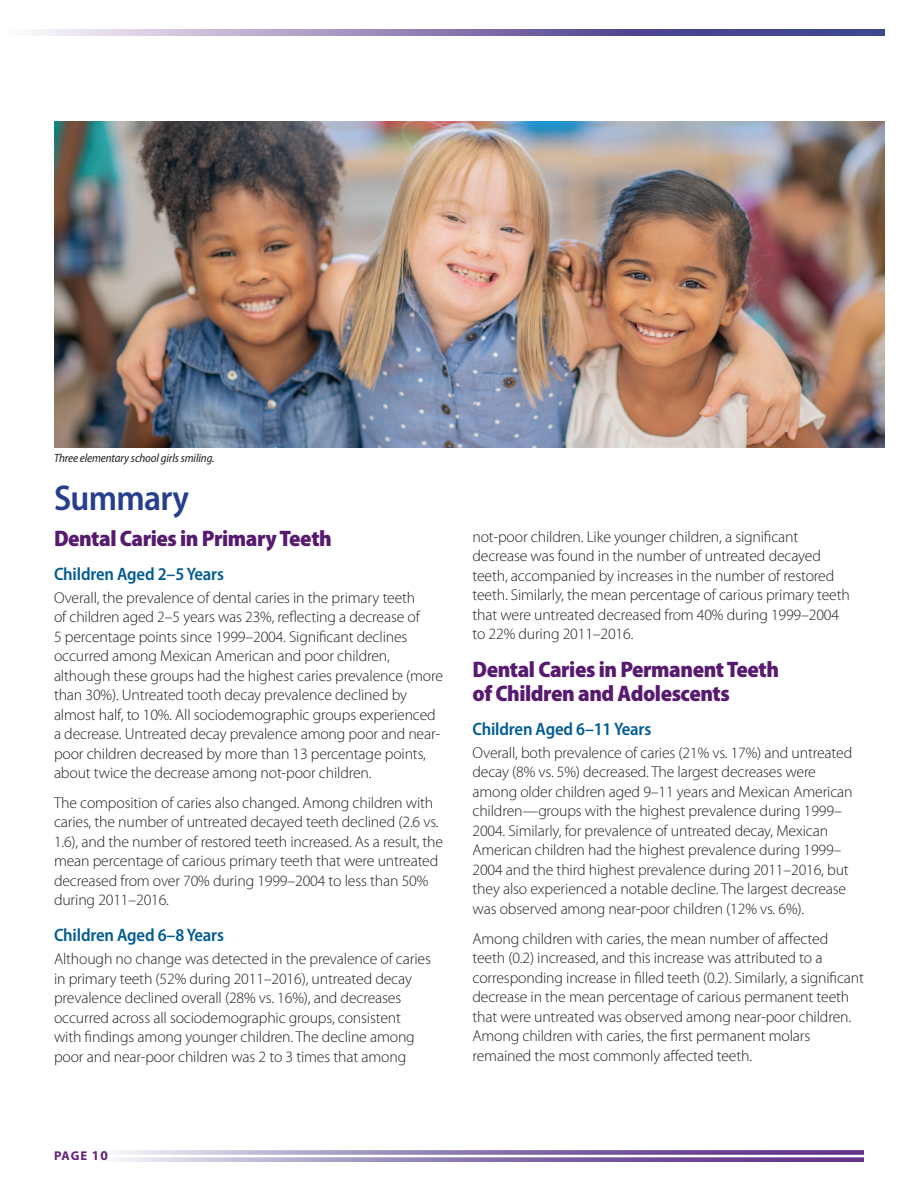
<style>
.page{position:relative;width:918px;height:1188px;background:#fff}
.page>*{position:absolute;margin:0;border:0;box-sizing:border-box;transform-origin:0 0}
.t1{font:600 semi-condensed 36px "Myriad Pro";letter-spacing:-.02em;color:#253f8e}
.t2{font:900 semi-condensed 22.5px/24px "Myriad Pro";letter-spacing:-.02em;color:#571a6f}
.t3{font:600 semi-condensed 18px "Myriad Pro";letter-spacing:-.01em;color:#005b93}
.t4{font:300 15.75px/19.5px "Myriad Pro";letter-spacing:-.01em;color:#231f20}
.t5{font:700 12.75px "Myriad Pro";color:#651f78}
.t6{font:italic semi-condensed 12px "Myriad Pro";letter-spacing:-.01em;color:#231f20}
.s1{font-size:13.5px}
</style>
<div class="page">
<svg style="left:114px;top:1157px;width:750px;height:5px;background:#9a85b7"></svg>
<svg style="left:114px;top:1150px;width:750px;height:5px;background:#9a85b7"></svg>
<svg style="left:32px;top:30px;width:852px;height:5px;background:#8a80b3"></svg>
<img style="left:54px;top:122px;width:830px;height:325px">
<p class="t6" style="left:54px;top:451px;width:162px">Three elementary school girls smiling.</p>
<h1 class="t1" style="left:54px;top:479px;width:137px">Summary</h1>
<h2 class="t2" style="left:54px;top:526px;width:279px">Dental Caries in Primary Teeth</h2>
<p class="t3" style="left:54px;top:564px;width:172px">Children Aged 2–5 Years</p>
<p class="t4" style="left:54px;top:588px;width:391px">Overall, the prevalence of dental caries in the primary teeth<br>of children aged 2–5 years was 23%, reflecting a decrease of<br>5 percentage points since 1999–2004. Significant declines occurred among Mexican American and poor children, although these groups had the highest caries prevalence (more than 30%). Untreated tooth decay prevalence declined by almost half, to 10%. All sociodemographic groups experienced a decrease. Untreated decay prevalence among poor and near&shy;poor children decreased by more than 13 percentage points, about twice the decrease among not-poor children.</p>
<p class="t4" style="left:54px;top:793px;width:391px">The composition of caries also changed. Among children with caries, the number of untreated decayed teeth declined (2.6 vs.<br>1.6), and the number of restored teeth increased. As a result, the mean percentage of carious primary teeth that were untreated decreased from over 70% during 1999–2004 to less than 50% during 2011–2016.</p>
<p class="t3" style="left:54px;top:925px;width:172px">Children Aged 6–8 Years</p>
<p class="t4" style="left:54px;top:949px;width:378px">Although no change was detected in the prevalence of caries in primary teeth (52% during 2011–2016), untreated decay prevalence declined overall (28% vs. 16%), and decreases occurred across all sociodemographic groups, consistent with findings among younger children. The decline among poor and near-poor children was 2 to 3 times that among</p>
<p class="t4" style="left:472px;top:527px;width:379px">not-poor children. Like younger children, a significant decrease was found in the number of untreated decayed teeth, accompanied by increases in the number of restored teeth. Similarly, the mean percentage of carious primary teeth that were untreated decreased from 40% during 1999–2004 to 22% during 2011–2016.</p>
<h2 class="t2" style="left:472px;top:658px;width:308px">Dental Caries in Permanent Teeth of Children and Adolescents</h2>
<p class="t3" style="left:472px;top:719px;width:180px">Children Aged 6–11 Years</p>
<p class="t4" style="left:472px;top:743px;width:382px">Overall, both prevalence of caries (21% vs. 17%) and untreated decay (8% vs. 5%) decreased. The largest decreases were among older children aged 9–11 years and Mexican American children—groups with the highest prevalence during 1999– 2004. Similarly, for prevalence of untreated decay, Mexican American children had the highest prevalence during 1999– 2004 and the third highest prevalence during 2011–2016, but they also experienced a notable decline. The largest decrease was observed among near-poor children (12% vs. 6%).</p>
<p class="t4" style="left:472px;top:929px;width:393px">Among children with caries, the mean number of affected teeth (0.2) increased, and this increase was attributed to a corresponding increase in filled teeth (0.2). Similarly, a significant decrease in the mean percentage of carious permanent teeth that were untreated was observed among near-poor children.<br>Among children with caries, the first permanent molars remained the most commonly affected teeth.</p>
<p class="t5" style="left:54px;top:1148px;width:55px">PAGE <span class="s1">10</span></p>
</div>
